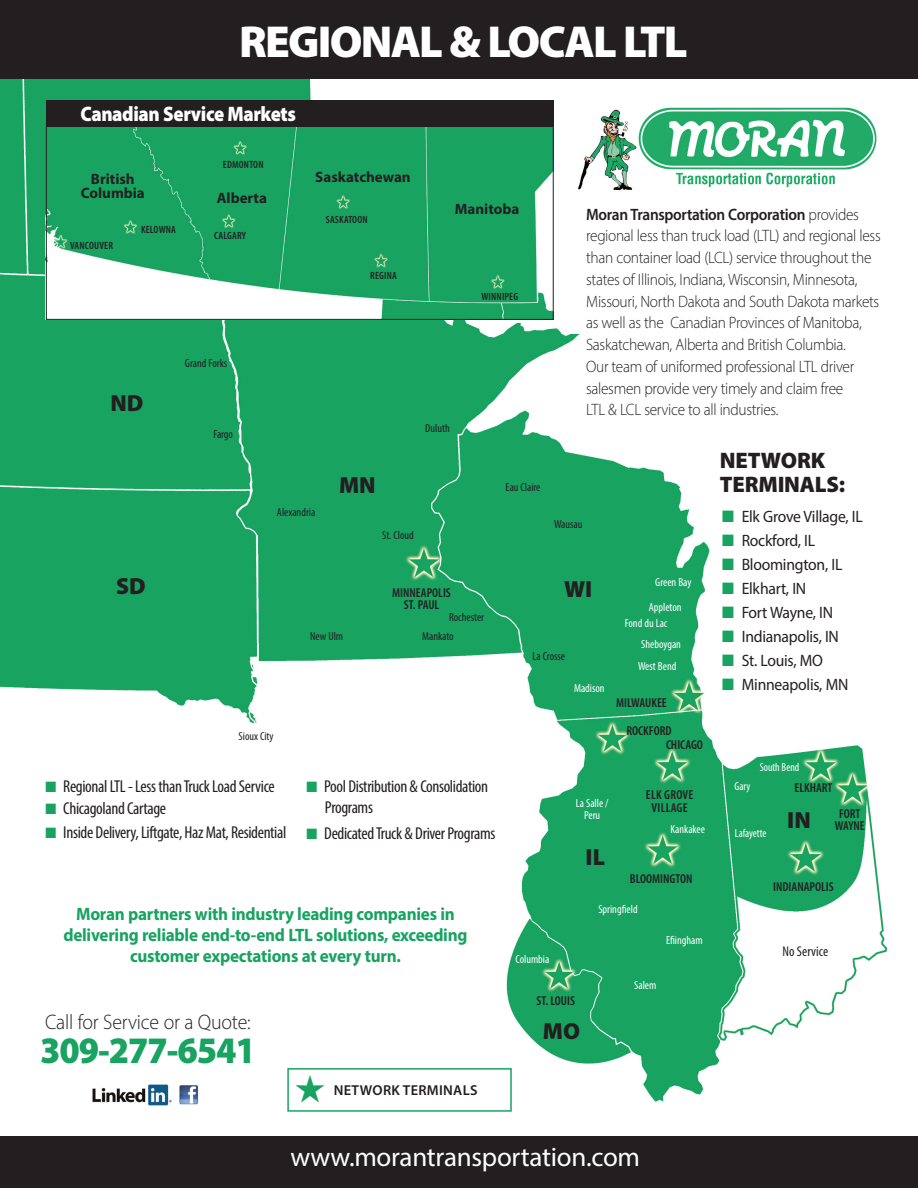
<style>
.page{position:relative;width:918px;height:1188px;background:#fff}
.page>*{position:absolute;margin:0;border:0;box-sizing:border-box;transform-origin:0 0}
.t1{font:900 45px "Myriad Pro";letter-spacing:-.04em;color:#fff}
.t2{font:900 37.5px "Myriad Pro";letter-spacing:-.03em;color:#18a361;scale:.95 1}
.t3{font:27px "Myriad Pro";letter-spacing:-.01em;color:#fff}
.t4{font:900 23.4px "Myriad Pro";color:#231f20}
.t5{font:900 22.5px/24px "Myriad Pro";letter-spacing:-.01em;color:#231f20}
.t6{font:300 21px "Myriad Pro";letter-spacing:-.01em;color:#231f20;scale:.95 1}
.t7{font:900 21px "Myriad Pro";letter-spacing:-.02em;color:#fff;scale:.9 1}
.t8{font:700 18px/21px "Myriad Pro";letter-spacing:-.015em;color:#18a361;text-align:center;scale:.95 1}
.t9{font:condensed 17.25px/21px "Myriad Pro";letter-spacing:-.02em;color:#231f20}
.t10{font:300 16.5px/21.8px "Myriad Pro";letter-spacing:-.02em;color:#231f20;scale:.93 1}
.t11{font:16.5px "Myriad Pro";letter-spacing:-.015em;color:#231f20;scale:.95 1}
.t12{font:700 15px/13.5px "Myriad Pro";color:#231f20;text-align:center}
.t13{font:600 14.4px "Myriad Pro";letter-spacing:.02em;color:#231f20}
.t14{font:condensed 14.25px "Myriad Pro";color:#231f20}
.t15{font:600 condensed 12.9px/28px "Myriad Pro";color:#231f20;text-align:center}
.t16{font:600 condensed 12.9px/12.9px "Myriad Pro";letter-spacing:.02em;color:#231f20;text-align:center}
.t17{font:condensed 11.7px/25px "Myriad Pro";color:#fff}
.t18{font:condensed 11.7px/19.5px "Myriad Pro";color:#231f20}
.t19{font:condensed 11.7px "Myriad Pro";color:#fff;scale:.95 1}
.t20{font:600 condensed 10.5px "Myriad Pro";letter-spacing:.02em;color:#231f20}
.s1{font-weight:600}
.s2{color:#18a361}
</style>
<div class="page">
<img style="left:0;top:78px;width:918px;height:1024px">
<div style="left:0;top:1137px;width:918px;height:51px;background:#231f20"></div>
<div style="left:77px;top:1080px;width:146px;height:30px;background:#fff"></div>
<img style="left:92px;top:1084px;width:107px;height:22px">
<svg style="left:567px;top:102px;width:323px;height:95px"></svg>
<img style="left:574px;top:102px;width:314px;height:95px">
<img style="left:48px;top:128px;width:504px;height:190px">
<div style="left:46px;top:126px;width:508px;height:194px;border:1px solid #231f20"></div>
<div style="left:46px;top:100px;width:507px;height:27px;background:#231f20"></div>
<div style="left:287px;top:1068px;width:225px;height:44px;background:#fff;border:2px solid #18a361"></div>
<div style="left:0;top:0;width:918px;height:78px;background:#231f20"></div>
<h1 class="t1" style="left:239px;top:12px;width:450px">REGIONAL &amp; LOCAL LTL</h1>
<p class="t7" style="left:81px;top:100px;width:241px">Canadian Service Markets</p>
<p class="t12" style="left:81px;top:172px;width:66px">British<br>Columbia</p>
<p class="t20" style="left:70px;top:239px;width:44px">VANCOUVER</p>
<p class="t20" style="left:141px;top:223px;width:36px">KELOWNA</p>
<h3 class="t4" style="left:110px;top:387px;width:35px">ND</h3>
<h3 class="t4" style="left:116px;top:570px;width:31px">SD</h3>
<p class="t20" style="left:223px;top:158px;width:42px">EDMONTON</p>
<p class="t12" style="left:315px;top:170px;width:97px">Saskatchewan</p>
<p class="t12" style="left:217px;top:191px;width:52px">Alberta</p>
<p class="t12" style="left:455px;top:201px;width:66px">Manitoba</p>
<p class="t10" style="left:586px;top:203px;width:318px"><span class="s1">Moran Transportation Corporation</span> provides regional less than truck load (LTL) and regional less than container load (LCL) service throughout the states of Illinois, Indiana, Wisconsin, Minnesota, Missouri, North Dakota and South Dakota markets as well as the Canadian Provinces of Manitoba, Saskatchewan, Alberta and British Columbia.<br>Our team of uniformed professional LTL driver salesmen provide very timely and claim free<br>LTL &amp; LCL service to all industries.</p>
<h3 class="t5" style="left:720px;top:447px;width:127px">NETWORK<br>TERMINALS:</h3>
<p class="t11" style="left:722px;top:507px;width:150px"><span class="s2">■</span> Elk Grove Village, IL</p>
<p class="t11" style="left:722px;top:531px;width:99px"><span class="s2">■</span> Rockford, IL</p>
<p class="t11" style="left:722px;top:555px;width:128px"><span class="s2">■</span> Bloomington, IL</p>
<p class="t11" style="left:722px;top:579px;width:90px"><span class="s2">■</span> Elkhart, IN</p>
<p class="t11" style="left:722px;top:603px;width:118px"><span class="s2">■</span> Fort Wayne, IN</p>
<p class="t11" style="left:722px;top:627px;width:124px"><span class="s2">■</span> Indianapolis, IN</p>
<p class="t11" style="left:722px;top:651px;width:108px"><span class="s2">■</span> St. Louis, MO</p>
<p class="t11" style="left:722px;top:675px;width:134px"><span class="s2">■</span> Minneapolis, MN</p>
<p class="t20" style="left:326px;top:213px;width:43px">SASKATOON</p>
<p class="t20" style="left:214px;top:230px;width:33px">CALGARY</p>
<p class="t20" style="left:370px;top:269px;width:28px">REGINA</p>
<p class="t20" style="left:481px;top:290px;width:38px">WINNIPEG</p>
<p class="t18" style="left:185px;top:353px;width:44px">Grand Forks</p>
<p class="t18" style="left:425px;top:418px;width:26px">Duluth</p>
<p class="t18" style="left:213px;top:424px;width:21px">Fargo</p>
<h3 class="t4" style="left:339px;top:469px;width:38px">MN</h3>
<p class="t18" style="left:506px;top:477px;width:36px">Eau Claire</p>
<p class="t18" style="left:277px;top:502px;width:40px">Alexandria</p>
<p class="t18" style="left:554px;top:515px;width:30px">Wausau</p>
<p class="t18" style="left:382px;top:525px;width:33px">St. Cloud</p>
<p class="t17" style="left:649px;top:569px;width:44px;text-indent:6px">Green Bay<br>Appleton</p>
<p class="t17" style="left:641px;top:612px;width:41px;line-height:20.9px;text-indent:-17px">Fond du Lac<br>Sheboygan</p>
<p class="t17" style="left:638px;top:654px;width:40px">West Bend</p>
<p class="t15" style="left:627px;top:689px;width:47px;text-align:left;text-indent:-10px">MILWAUKEE<br>ROCKFORD</p>
<h3 class="t4" style="left:564px;top:574px;width:30px">WI</h3>
<p class="t15" style="left:392px;top:586px;width:60px;line-height:12.9px">MINNEAPOLIS<br>ST. PAUL</p>
<p class="t18" style="left:422px;top:607px;width:64px;text-indent:27px">Rochester<br>Mankato</p>
<p class="t18" style="left:310px;top:627px;width:35px">New Ulm</p>
<p class="t18" style="left:532px;top:646px;width:34px">La Crosse</p>
<p class="t17" style="left:574px;top:676px;width:32px">Madison</p>
<p class="t18" style="left:239px;top:726px;width:37px">Sioux City</p>
<p class="t15" style="left:666px;top:731px;width:38px">CHICAGO</p>
<p class="t19" style="left:760px;top:760px;width:43px">South Bend</p>
<p class="t9" style="left:46px;top:775px;width:231px"><span class="s2">■</span> Regional LTL - Less than Truck Load Service</p>
<p class="t9" style="left:46px;top:798px;width:122px"><span class="s2">■</span> Chicagoland Cartage</p>
<p class="t9" style="left:46px;top:822px;width:242px"><span class="s2">■</span> Inside Delivery, Liftgate, Haz Mat, Residential</p>
<p class="t9" style="left:325px;top:776px;width:165px;text-indent:-18px"><span class="s2">■</span> Pool Distribution &amp; Consolidation<br>Programs</p>
<p class="t9" style="left:306px;top:822px;width:190px"><span class="s2">■</span> Dedicated Truck &amp; Driver Programs</p>
<p class="t8" style="left:63px;top:902px;width:427px">Moran partners with industry leading companies in delivering reliable end-to-end LTL solutions, exceeding customer expectations at every turn.</p>
<p class="t6" style="left:45px;top:1009px;width:218px">Call for Service or a Quote:</p>
<h2 class="t2" style="left:40px;top:1026px;width:229px">309-277-6541</h2>
<p class="t13" style="left:294px;top:1081px;width:185px"><span class="s2">★</span> NETWORK TERMINALS</p>
<p class="t17" style="left:576px;top:798px;width:34px;line-height:11.7px;text-align:center">La Salle /<br>Peru</p>
<h3 class="t4" style="left:586px;top:841px;width:21px">IL</h3>
<p class="t16" style="left:646px;top:788px;width:49px">ELK GROVE<br>VILLAGE</p>
<p class="t17" style="left:670px;top:816px;width:36px">Kankakee</p>
<p class="t15" style="left:630px;top:864px;width:64px">BLOOMINGTON</p>
<p class="t17" style="left:516px;top:946px;width:35px">Columbia</p>
<p class="t15" style="left:537px;top:986px;width:40px">ST. LOUIS</p>
<h3 class="t4" style="left:543px;top:1016px;width:39px">MO</h3>
<p class="t17" style="left:598px;top:896px;width:41px">Springfield</p>
<p class="t17" style="left:666px;top:928px;width:38px">Efiingham</p>
<p class="t17" style="left:634px;top:973px;width:24px">Salem</p>
<h3 class="t3" style="left:291px;top:1140px;width:351px">www.morantransportation.com</h3>
<p class="t19" style="left:735px;top:779px;width:18px">Gary</p>
<p class="t19" style="left:735px;top:826px;width:35px">Lafayette</p>
<p class="t15" style="left:795px;top:774px;width:39px">ELKHART</p>
<h3 class="t4" style="left:787px;top:804px;width:25px">IN</h3>
<p class="t15" style="left:835px;top:808px;width:32px;line-height:12px">FORT<br>WAYNE</p>
<p class="t15" style="left:773px;top:872px;width:62px">INDIANAPOLIS</p>
<p class="t14" style="left:782px;top:942px;width:47px">No Service</p>
</div>
